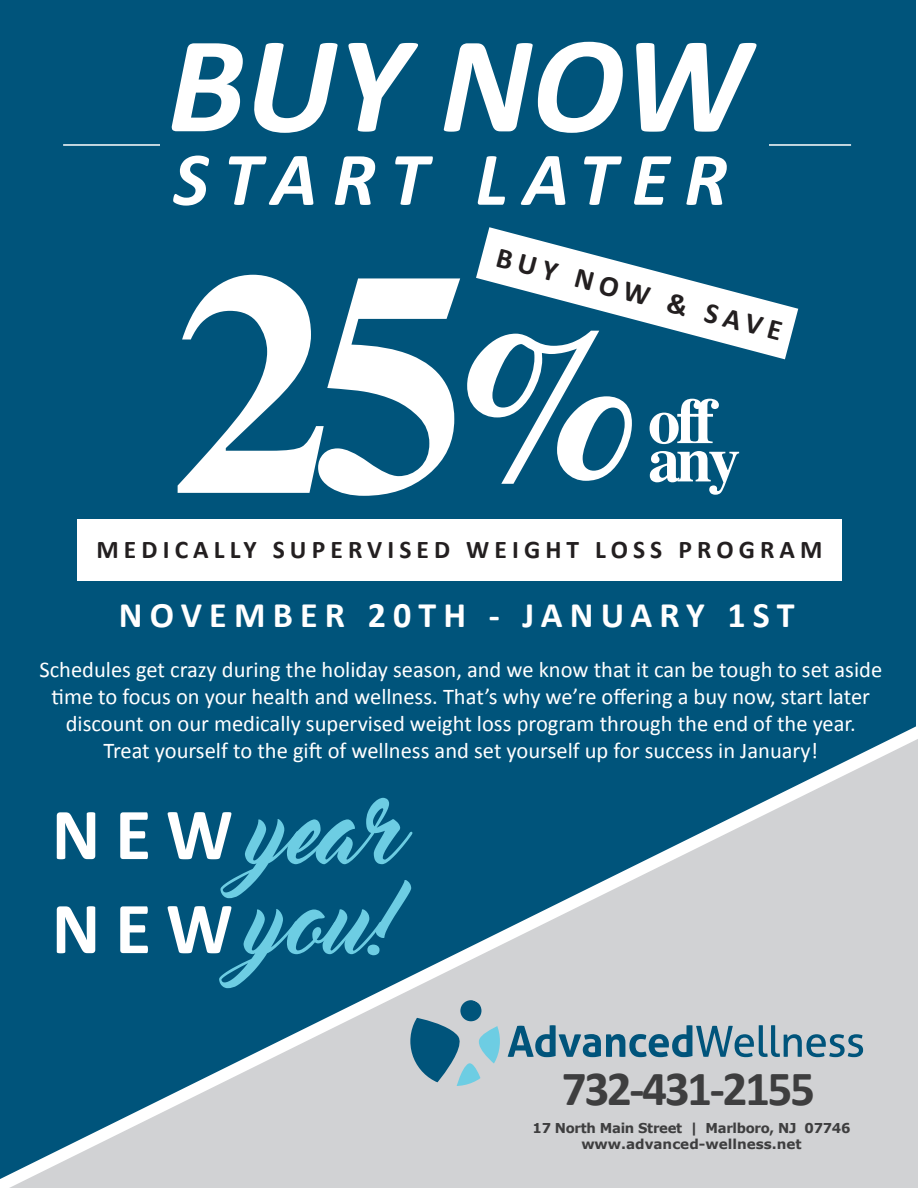
<style>
.page{position:relative;width:918px;height:1188px;background:#fff}
.page>*{position:absolute;margin:0;border:0;box-sizing:border-box;transform-origin:0 0}
.t1{font:700 317.25px "Times";color:#fff}
.t2{font:italic 700 139.2px "Calibri";color:#fff}
.t3{font:89.7px/90px "Master Of Break";color:#6dcde3}
.t4{font:italic 700 76.5px "Calibri";letter-spacing:.195em;color:#fff}
.t5{font:700 73.95px/94.1px "Calibri";letter-spacing:.2em;color:#fff}
.t6{font:700 64.5px "Times";letter-spacing:-.06em;color:#fff}
.t7{font:700 49.35px "Calibri";letter-spacing:-.05em;color:#3e3e3f}
.t8{font:700 36px "Calibri";letter-spacing:.2em;color:#fff}
.t9{font:700 29.4px "Calibri";color:#231f20}
.t10{font:700 25.5px "Calibri";letter-spacing:.2em;color:#231f20}
.t11{font:22.5px/27px "Calibri";color:#fff;text-align:center}
.t12{font:700 13.65px/16.4px "Verdana";letter-spacing:-.025em;color:#3e3e3f;text-align:center}
.s1{font-size:218.4px}
</style>
<div class="page">
<div style="left:0;top:0;width:915px;height:1182px;background:#00547b"></div>
<div style="left:77px;top:519px;width:764px;height:61px;background:#fff"></div>
<svg style="left:476px;top:227px;width:322px;height:132px"></svg>
<hr style="left:63px;top:144px;width:788px;height:2px;background:#fff">
<div style="left:160px;top:125px;width:608px;height:42px;background:#00547b"></div>
<svg style="left:0;top:708px;width:918px;height:480px"></svg>
<h2 class="t2" style="left:168px;top:-3px;width:583px">BUY NOW</h2>
<h3 class="t4" style="left:173px;top:131px;width:556px">START LATER</h3>
<h3 class="t9" style="left:502px;top:238px;width:296px;rotate:15deg">BUY NOW &amp; SAVE</h3>
<h1 class="t1" style="left:172px;top:82px;width:488px">25<span class="s1">%</span></h1>
<h3 class="t6" style="left:648px;top:360px;width:69px">off</h3>
<h3 class="t6" style="left:648px;top:398px;width:94px">any</h3>
<p class="t10" style="left:97px;top:533px;width:728px">MEDICALLY SUPERVISED WEIGHT LOSS PROGRAM</p>
<h3 class="t8" style="left:119px;top:592px;width:677px">NOVEMBER 20TH - JANUARY 1ST</h3>
<p class="t11" style="left:39px;top:657px;width:844px">Schedules get crazy during the holiday season, and we know that it can be tough to set aside time to focus on your health and wellness. That’s why we’re offering a buy now, start later discount on our medically supervised weight loss program through the end of the year.<br>Treat yourself to the gift of wellness and set yourself up for success in January!</p>
<h3 class="t3" style="left:241px;top:788px;width:164px">year you!</h3>
<h3 class="t5" style="left:52px;top:787px;width:183px">NEW<br>NEW</h3>
<h3 class="t7" style="left:562px;top:1057px;width:255px">732-431-2155</h3>
<p class="t12" style="left:533px;top:1119px;width:319px">17 North Main Street | Marlboro, NJ 07746 www.advanced-wellness.net</p>
</div>
